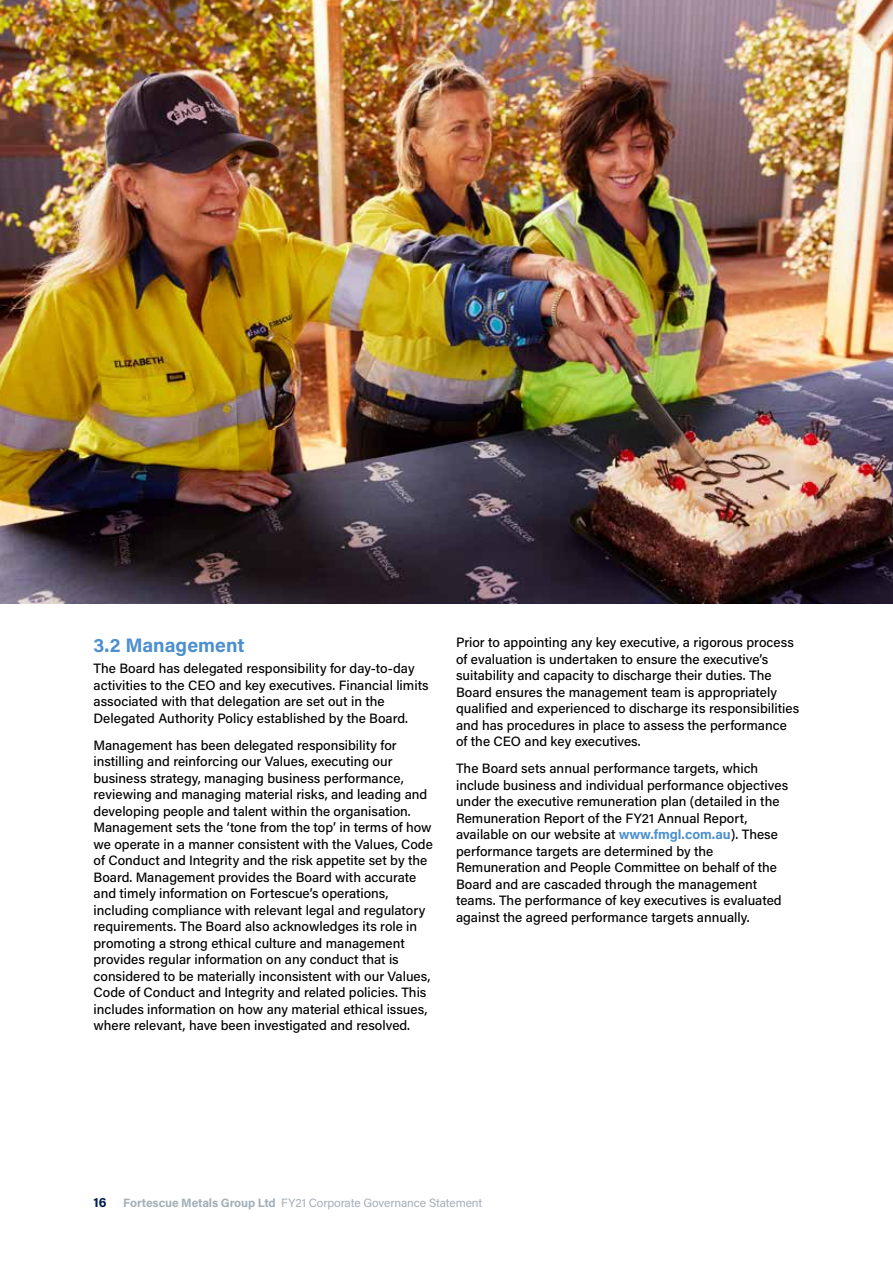
<style>
.page{position:relative;width:893px;height:1263px;background:#fff}
.page>*{position:absolute;margin:0;border:0;box-sizing:border-box;transform-origin:0 0}
.t1{font:700 19.5px "Acumin Pro";color:#4d90cd}
.t2{font:500 13.5px/16.5px "Acumin Pro";color:#000}
.t3{font:12px "Acumin Pro";letter-spacing:-.01em;color:#a4afb9}
.s1{font-weight:700;color:#4d90cd}
.s2{font-weight:700;font-size:13.5px;color:#001e51}
.s3{font-weight:700}
</style>
<div class="page">
<img style="left:0;top:0;width:893px;height:603px">
<h1 class="t1" style="left:94px;top:631px;width:153px">3.2 Management</h1>
<p class="t2" style="left:94px;top:660px;width:337px">The Board has delegated responsibility for day-to-day activities to the CEO and key executives. Financial limits associated with that delegation are set out in the Delegated Authority Policy established by the Board.</p>
<p class="t2" style="left:94px;top:736px;width:341px">Management has been delegated responsibility for instilling and reinforcing our Values, executing our business strategy, managing business performance, reviewing and managing material risks, and leading and developing people and talent within the organisation.<br>Management sets the ‘tone from the top’ in terms of how we operate in a manner consistent with the Values, Code of Conduct and Integrity and the risk appetite set by the Board. Management provides the Board with accurate and timely information on Fortescue’s operations, including compliance with relevant legal and regulatory requirements. The Board also acknowledges its role in promoting a strong ethical culture and management provides regular information on any conduct that is considered to be materially inconsistent with our Values, Code of Conduct and Integrity and related policies. This includes information on how any material ethical issues, where relevant, have been investigated and resolved.</p>
<p class="t2" style="left:456px;top:634px;width:345px">Prior to appointing any key executive, a rigorous process of evaluation is undertaken to ensure the executive’s suitability and capacity to discharge their duties. The Board ensures the management team is appropriately qualified and experienced to discharge its responsibilities and has procedures in place to assess the performance of the CEO and key executives.</p>
<p class="t2" style="left:456px;top:760px;width:334px">The Board sets annual performance targets, which include business and individual performance objectives under the executive remuneration plan (detailed in the Remuneration Report of the FY21 Annual Report, available on our website at <span class="s1">www.fmgl.com.au</span>). These performance targets are determined by the Remuneration and People Committee on behalf of the Board and are cascaded through the management teams. The performance of key executives is evaluated against the agreed performance targets annually.</p>
<p class="t3" style="left:94px;top:1194px;width:390px"><span class="s2">16</span> <span class="s3">Fortescue Metals Group Ltd</span> FY21 Corporate Governance Statement</p>
</div>
